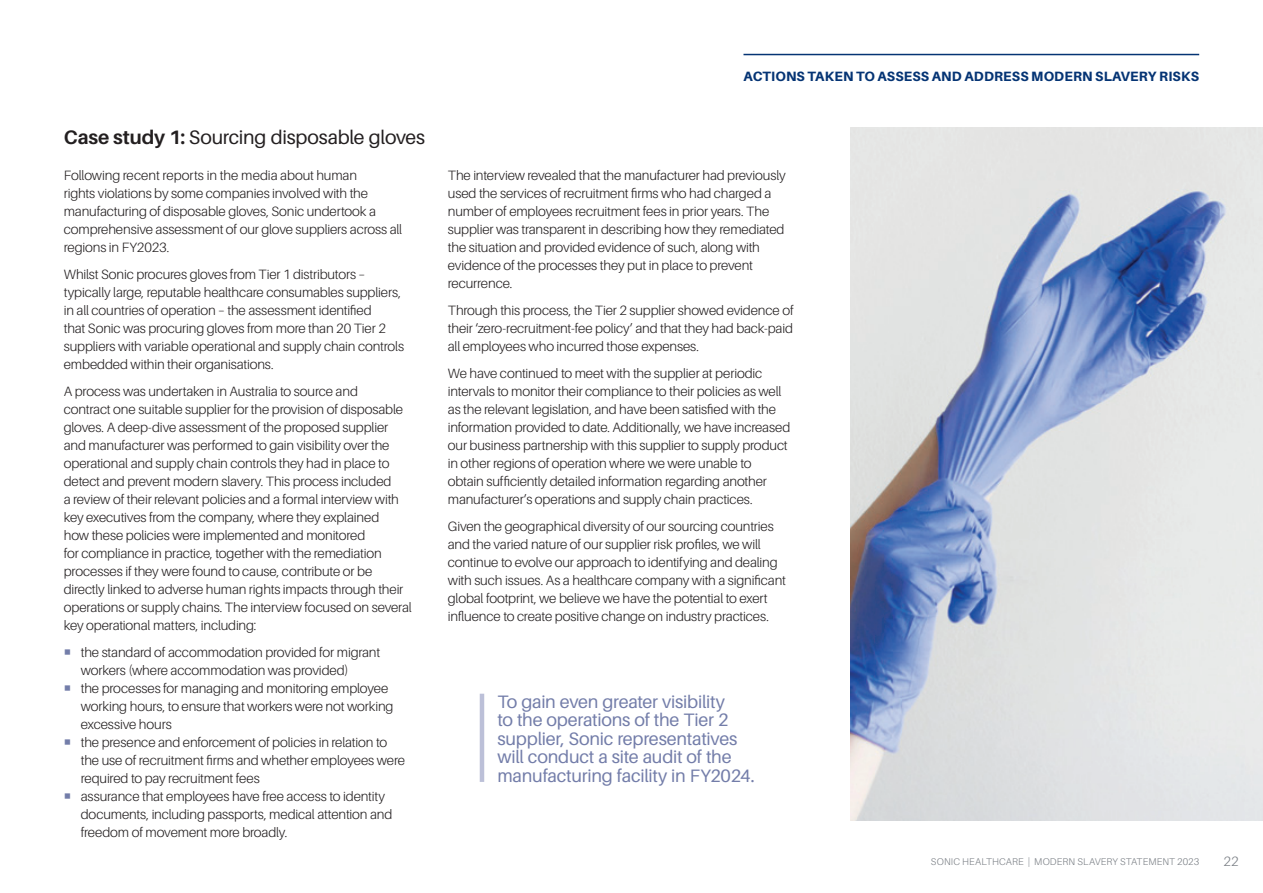
<style>
.page{position:relative;width:1263px;height:893px;background:#fff}
.page>*{position:absolute;margin:0;border:0;box-sizing:border-box;transform-origin:0 0}
.t1{font:19.5px "Aileron";letter-spacing:-.015em;color:#231f20}
.t2{font:18px/18.6px "Aileron";letter-spacing:-.015em;color:#737da9}
.t3{font:300 13.5px/18px "Aileron";letter-spacing:-.01em;color:#231f20}
.t4{font:800 13.5px "Aileron";letter-spacing:.01em;color:#053474}
.t5{font:300 13.5px "Aileron";color:#787d83}
.t6{font:300 9.75px "Aileron";letter-spacing:.015em;color:#787d83}
.s1{font-weight:700}
.s2{color:#737da9}
</style>
<div class="page">
<hr style="left:743px;top:54px;width:456px;height:1px;background:#053474">
<img style="left:850px;top:128px;width:413px;height:692px">
<hr style="left:480px;top:694px;width:4px;height:88px;background:#bcc0d8">
<h1 class="t1" style="left:64px;top:126px;width:363px"><span class="s1">Case study 1:</span> Sourcing disposable gloves</h1>
<p class="t3" style="left:64px;top:166px;width:340px">Following recent reports in the media about human<br>rights violations by some companies involved with the manufacturing of disposable gloves, Sonic undertook a comprehensive assessment of our glove suppliers across all regions in FY2023.</p>
<p class="t3" style="left:64px;top:265px;width:342px">Whilst Sonic procures gloves from Tier 1 distributors – typically large, reputable healthcare consumables suppliers, in all countries of operation – the assessment identified<br>that Sonic was procuring gloves from more than 20 Tier 2 suppliers with variable operational and supply chain controls embedded within their organisations.</p>
<p class="t3" style="left:64px;top:382px;width:349px">A process was undertaken in Australia to source and<br>contract one suitable supplier for the provision of disposable gloves. A deep-dive assessment of the proposed supplier and manufacturer was performed to gain visibility over the operational and supply chain controls they had in place to detect and prevent modern slavery. This process included<br>a review of their relevant policies and a formal interview with key executives from the company, where they explained<br>how these policies were implemented and monitored<br>for compliance in practice, together with the remediation processes if they were found to cause, contribute or be directly linked to adverse human rights impacts through their operations or supply chains. The interview focused on several key operational matters, including:</p>
<p class="t3" style="left:81px;top:643px;width:301px;text-indent:-17px"><span class="s2">○</span> the standard of accommodation provided for migrant workers (where accommodation was provided)</p>
<p class="t3" style="left:81px;top:679px;width:314px;text-indent:-17px"><span class="s2">○</span> the processes for managing and monitoring employee working hours, to ensure that workers were not working excessive hours</p>
<p class="t3" style="left:81px;top:733px;width:326px;text-indent:-17px"><span class="s2">○</span> the presence and enforcement of policies in relation to the use of recruitment firms and whether employees were required to pay recruitment fees</p>
<p class="t3" style="left:81px;top:787px;width:313px;text-indent:-17px"><span class="s2">○</span> assurance that employees have free access to identity documents, including passports, medical attention and freedom of movement more broadly.</p>
<p class="t4" style="left:743px;top:68px;width:232px">ACTIONS TAKEN TO ASSESS AND ADDR</p>
<p class="t4" style="left:1003px;top:68px;width:197px">ESS MODERN SLAVERY RISKS</p>
<p class="t3" style="left:448px;top:166px;width:339px">The interview revealed that the manufacturer had previously used the services of recruitment firms who had charged a number of employees recruitment fees in prior years. The supplier was transparent in describing how they remediated the situation and provided evidence of such, along with evidence of the processes they put in place to prevent recurrence.</p>
<p class="t3" style="left:448px;top:301px;width:347px;text-align:justify">Through this process, the Tier 2 supplier showed evidence of their ‘zero-recruitment-fee policy’ and that they had back-paid all employees who incurred those expenses.</p>
<p class="t3" style="left:448px;top:364px;width:344px">We have continued to meet with the supplier at periodic intervals to monitor their compliance to their policies as well as the relevant legislation, and have been satisfied with the information provided to date. Additionally, we have increased our business partnership with this supplier to supply product in other regions of operation where we were unable to obtain sufficiently detailed information regarding another manufacturer’s operations and supply chain practices.</p>
<p class="t3" style="left:448px;top:517px;width:340px">Given the geographical diversity of our sourcing countries and the varied nature of our supplier risk profiles, we will continue to evolve our approach to identifying and dealing with such issues. As a healthcare company with a significant global footprint, we believe we have the potential to exert influence to create positive change on industry practices.</p>
<h2 class="t2" style="left:497px;top:692px;width:259px">To gain even greater visibility<br>to the operations of the Tier 2 supplier, Sonic representatives will conduct a site audit of the manufacturing facility in FY2024.</h2>
<p class="t6" style="left:931px;top:856px;width:270px">SONIC HEALTHCARE | MODERN SLAVERY STATEMENT 2023</p>
<p class="t5" style="left:1223px;top:854px;width:17px">22</p>
</div>
